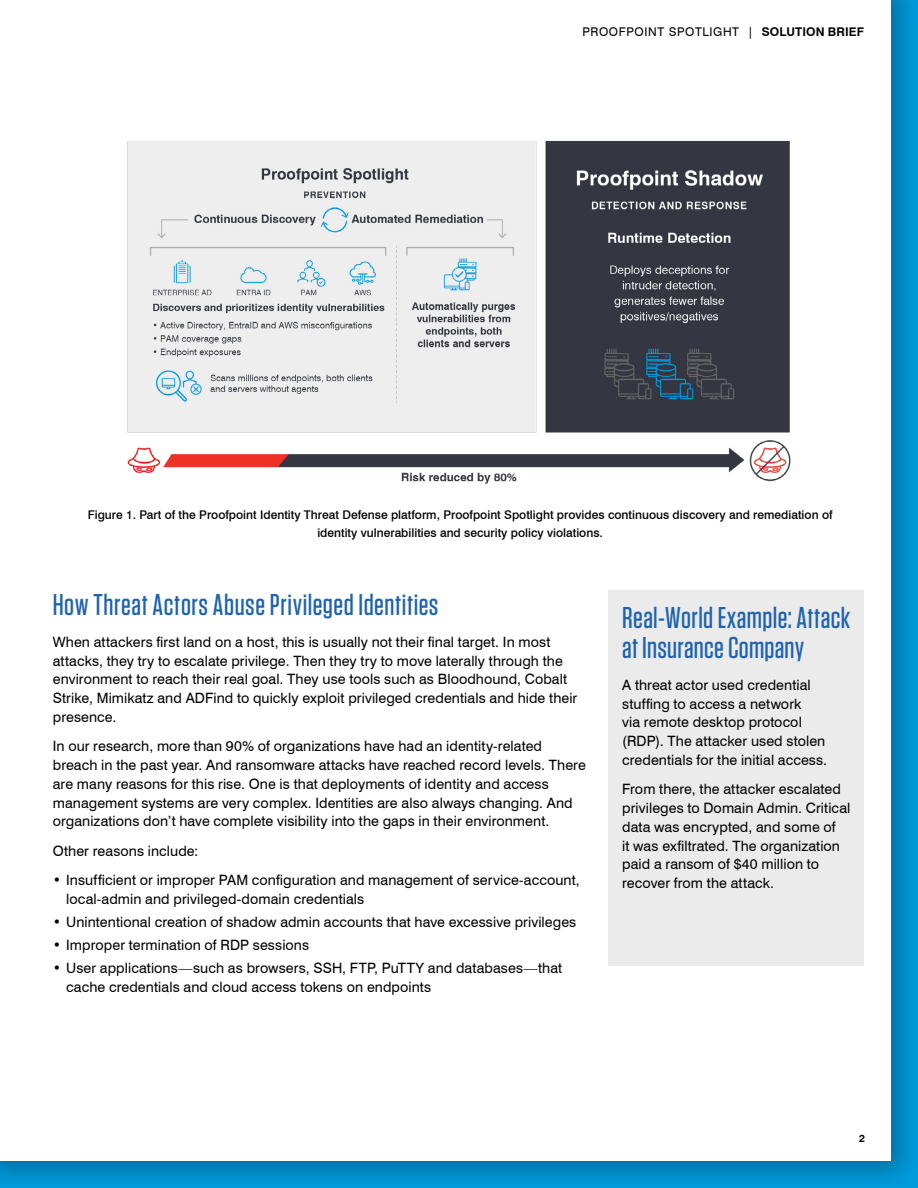
<style>
.page{position:relative;width:918px;height:1188px;background:#fff}
.page>*{position:absolute;margin:0;border:0;box-sizing:border-box;transform-origin:0 0}
.t1{font:500 30px/30px "Tungsten";letter-spacing:.015em;color:#1e63af}
.t2{font:14.25px/18.8px "Swiss 721 BT";letter-spacing:.005em;color:#000}
.t3{font:500 12px/18px "Swiss 721 BT";color:#000;text-align:center}
.t4{font:12px "Swiss 721 BT";letter-spacing:.05em;color:#000}
.t5{font:700 10.5px "Swiss 721 BT";color:#000}
.s1{font-weight:700}
</style>
<div class="page">
<div style="left:0;top:0;width:918px;height:1188px;background:#000;opacity:.3"></div>
<div style="left:0;top:0;width:891px;height:1161px;background:#fff"></div>
<img style="left:127px;top:140px;width:664px;height:344px">
<div style="left:609px;top:590px;width:255px;height:376px;background:#ebebec"></div>
<p class="t4" style="left:582px;top:25px;width:283px">PROOFPOINT SPOTLIGHT | <span class="s1">SOLUTION BRIEF</span></p>
<p class="t3" style="left:88px;top:505px;width:746px">Figure 1. Part of the Proofpoint Identity Threat Defense platform, Proofpoint Spotlight provides continuous discovery and remediation of identity vulnerabilities and security policy violations.</p>
<h1 class="t1" style="left:53px;top:590px;width:387px">How Threat Actors Abuse Privileged Identities</h1>
<p class="t2" style="left:53px;top:632px;width:526px">When attackers first land on a host, this is usually not their final target. In most attacks, they try to escalate privilege. Then they try to move laterally through the environment to reach their real goal. They use tools such as Bloodhound, Cobalt Strike, Mimikatz and ADFind to quickly exploit privileged credentials and hide their presence.</p>
<p class="t2" style="left:53px;top:737px;width:535px">In our research, more than 90% of organizations have had an identity-related breach in the past year. And ransomware attacks have reached record levels. There are many reasons for this rise. One is that deployments of identity and access management systems are very complex. Identities are also always changing. And organizations don’t have complete visibility into the gaps in their environment.</p>
<p class="t2" style="left:53px;top:841px;width:147px">Other reasons include:</p>
<p class="t2" style="left:66px;top:871px;width:515px;text-indent:-13px">• Insufficient or improper PAM configuration and management of service-account, local-admin and privileged-domain credentials</p>
<p class="t2" style="left:53px;top:913px;width:525px">• Unintentional creation of shadow admin accounts that have excessive privileges</p>
<p class="t2" style="left:53px;top:936px;width:258px">• Improper termination of RDP sessions</p>
<p class="t2" style="left:66px;top:959px;width:497px;text-indent:-13px">• User applications—such as browsers, SSH, FTP, PuTTY and databases—that cache credentials and cloud access tokens on endpoints</p>
<h1 class="t1" style="left:622px;top:603px;width:230px">Real-World Example: Attack at Insurance Company</h1>
<p class="t2" style="left:622px;top:675px;width:207px">A threat actor used credential stuffing to access a network<br>via remote desktop protocol (RDP). The attacker used stolen credentials for the initial access.</p>
<p class="t2" style="left:622px;top:780px;width:230px">From there, the attacker escalated privileges to Domain Admin. Critical data was encrypted, and some of<br>it was exfiltrated. The organization paid a ransom of $40 million to recover from the attack.</p>
<p class="t5" style="left:859px;top:1132px;width:7px">2</p>
</div>
